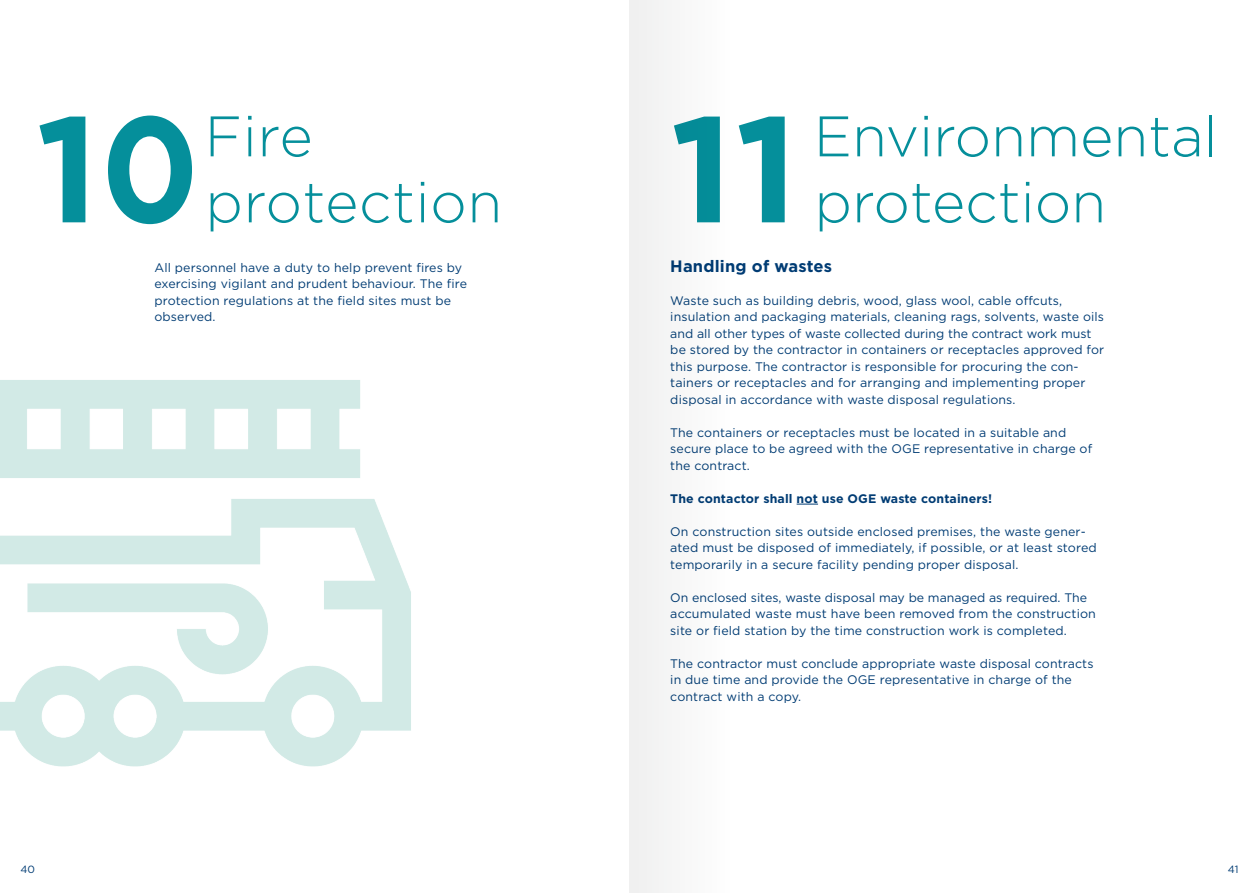
<style>
.page{position:relative;width:1259px;height:893px;background:#fff}
.page>*{position:absolute;margin:0;border:0;box-sizing:border-box;transform-origin:0 0}
.t1{font:700 150px "Gotham";color:#058f9b}
.t2{font:300 57px/66px "Gotham";color:#058f9b}
.t3{font:700 16.5px "Gotham";letter-spacing:.01em;color:#013c74}
.t4{font:12.3px/16.5px "Gotham";letter-spacing:.01em;color:#013c74}
.t5{font:700 12.3px "Gotham";letter-spacing:.01em;color:#013c74}
.t6{font:10.5px "Gotham";color:#013c74}
</style>
<div class="page">
<img style="left:0;top:380px;width:411px;height:387px">
<svg style="left:796px;top:504px;width:22px;height:1px"></svg>
<div style="left:629px;top:0;width:115px;height:893px;background:#f8f8f8"></div>
<h2 class="t2" style="left:205px;top:102px;width:299px">Fire protection</h2>
<h2 class="t2" style="left:814px;top:102px;width:406px">Environmental</h2>
<h1 class="t1" style="left:36px;top:70px;width:165px">10</h1>
<h1 class="t1" style="left:670px;top:70px;width:130px">11</h1>
<h2 class="t2" style="left:814px;top:168px;width:293px">protection</h2>
<p class="t4" style="left:154px;top:259px;width:314px">All personnel have a duty to help prevent fires by exercising vigilant and prudent behaviour. The fire protection regulations at the field sites must be observed.</p>
<h3 class="t3" style="left:670px;top:255px;width:163px">Handling of wastes</h3>
<p class="t4" style="left:670px;top:292px;width:435px">Waste such as building debris, wood, glass wool, cable offcuts, insulation and packaging materials, cleaning rags, solvents, waste oils and all other types of waste collected during the contract work must be stored by the contractor in containers or receptacles approved for this purpose. The contractor is responsible for procuring the con&shy;tainers or receptacles and for arranging and implementing proper disposal in accordance with waste disposal regulations.</p>
<p class="t4" style="left:670px;top:424px;width:423px">The containers or receptacles must be located in a suitable and secure place to be agreed with the OGE representative in charge of the contract.</p>
<p class="t5" style="left:670px;top:490px;width:323px">The contactor shall not use OGE waste containers!</p>
<p class="t4" style="left:670px;top:523px;width:428px">On construction sites outside enclosed premises, the waste gener&shy;ated must be disposed of immediately, if possible, or at least stored temporarily in a secure facility pending proper disposal.</p>
<p class="t4" style="left:670px;top:589px;width:427px">On enclosed sites, waste disposal may be managed as required. The accumulated waste must have been removed from the construction site or field station by the time construction work is completed.</p>
<p class="t4" style="left:670px;top:655px;width:425px">The contractor must conclude appropriate waste disposal contracts in due time and provide the OGE representative in charge of the contract with a copy.</p>
<p class="t6" style="left:20px;top:862px;width:16px">40</p>
<p class="t6" style="left:1227px;top:862px;width:12px">41</p>
</div>
